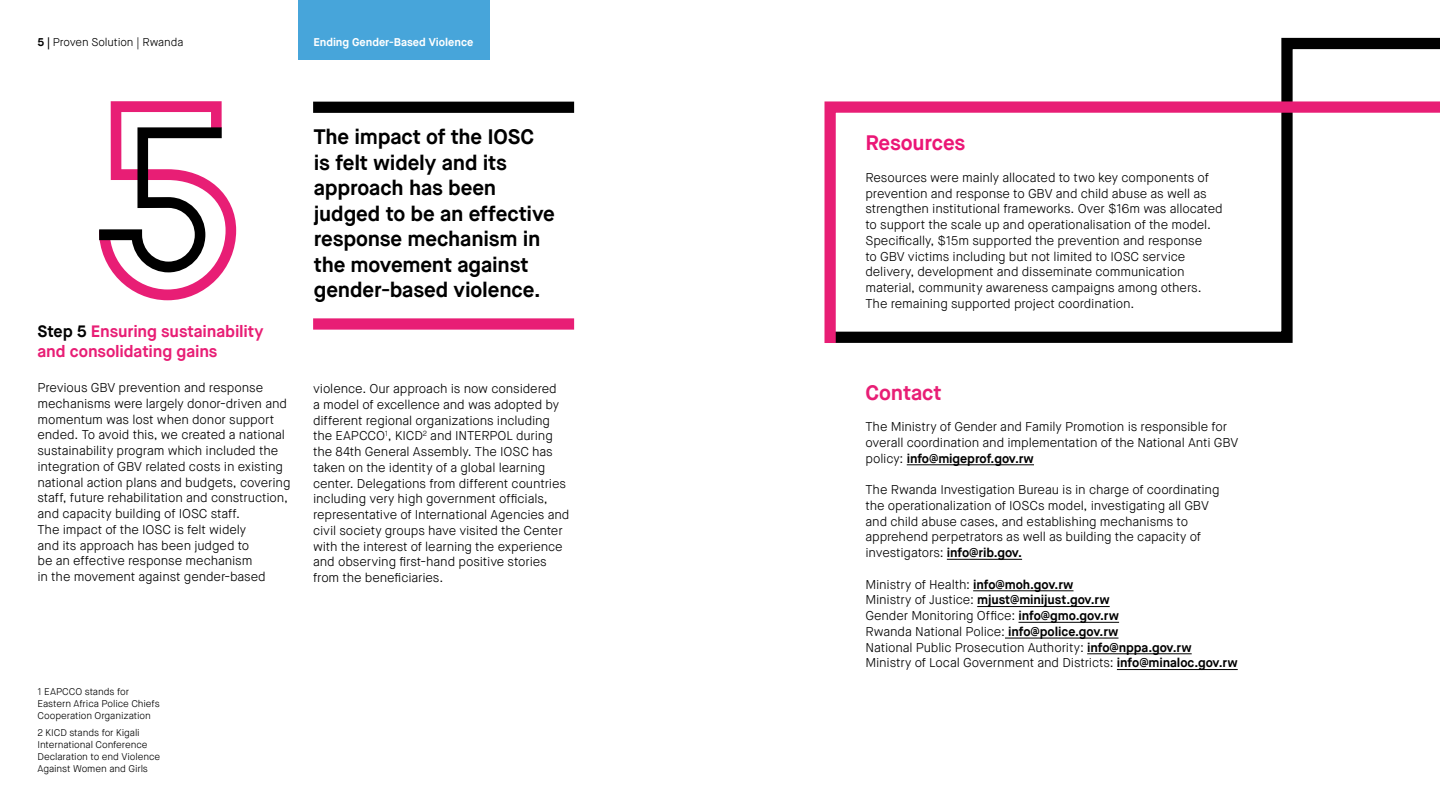
<style>
.page{position:relative;width:1440px;height:810px;background:#fff}
.page>*{position:absolute;margin:0;border:0;box-sizing:border-box;transform-origin:0 0}
.HFS_Headers__large_i{font:700 21px/25.5px "Maison Neue";letter-spacing:-.01em;color:#000}
.HFS_Headers__large_i-2{font:700 21px "Maison Neue";letter-spacing:-.01em;color:#eb1676}
.HFS_Headers__large_i-3{font:700 21px "Maison Neue";letter-spacing:-.005em;color:#e81e75}
.HFS_Smaller_heading{font:700 16.5px/19.8px "Maison Neue";letter-spacing:-.01em;color:#e81e75}
.Body_copy{font:300 12.75px/15.8px "Maison Neue";letter-spacing:-.01em;color:#000}
.Body_copy-2{font:700 12.75px "Maison Neue";letter-spacing:-.01em;color:#000}
.t1{font:700 11.25px "Maison Neue";letter-spacing:-.005em;color:#fff}
.t2{font:300 11.25px "Maison Neue";letter-spacing:-.01em;color:#000}
.Sources{font:300 9.75px/12px "Maison Neue";letter-spacing:-.01em;color:#000}
.s1{font-weight:700}
.s2{color:#000}
.s3{font-weight:300}
</style>
<div class="page">
<div style="left:298px;top:0;width:192px;height:59px;background:#47a5da"></div>
<svg style="left:99px;top:101px;width:137px;height:199px"></svg>
<div style="left:313px;top:102px;width:261px;height:11px;background:#000"></div>
<div style="left:313px;top:318px;width:261px;height:12px;background:#e81e75"></div>
<svg style="left:1281px;top:37px;width:159px;height:59px"></svg>
<svg style="left:824px;top:96px;width:616px;height:247px"></svg>
<hr style="left:907px;top:464px;width:127px;height:1px;background:#000">
<hr style="left:947px;top:559px;width:75px;height:1px;background:#000">
<hr style="left:973px;top:590px;width:101px;height:1px;background:#000">
<hr style="left:977px;top:606px;width:133px;height:1px;background:#000">
<hr style="left:1019px;top:622px;width:100px;height:1px;background:#000">
<hr style="left:1005px;top:638px;width:114px;height:1px;background:#000">
<hr style="left:1087px;top:653px;width:105px;height:1px;background:#000">
<hr style="left:1117px;top:669px;width:121px;height:1px;background:#000">
<p class="t2" style="left:38px;top:35px;width:147px"><span class="s1">5 |</span> Proven Solution | Rwanda</p>
<p class="t1" style="left:314px;top:35px;width:161px">Ending Gender-Based Violence</p>
<p class="HFS_Smaller_heading" style="left:38px;top:321px;width:228px"><span class="s2">Step 5</span> Ensuring sustainability and consolidating gains</p>
<p class="Body_copy" style="left:38px;top:380px;width:255px">Previous GBV prevention and response mechanisms were largely donor-driven and momentum was lost when donor support ended. To avoid this, we created a national sustainability program which included the integration of GBV related costs in existing national action plans and budgets, covering staff, future rehabilitation and construction, and capacity building of IOSC staff.</p>
<p class="Body_copy" style="left:38px;top:522px;width:230px">The impact of the IOSC is felt widely and its approach has been judged to be an effective response mechanism in the movement against gender-based</p>
<p class="Sources" style="left:38px;top:685px;width:124px">1 EAPCCO stands for<br>Eastern Africa Police Chiefs<br>Cooperation Organization</p>
<p class="Sources" style="left:38px;top:727px;width:124px">2 KICD stands for Kigali<br>International Conference<br>Declaration to end Violence<br>Against Women and Girls</p>
<p class="HFS_Headers__large_i" style="left:314px;top:125px;width:242px">The impact of the IOSC is felt widely and its approach has been judged to be an effective response mechanism in the movement against gender-based violence.</p>
<p class="HFS_Headers__large_i-2" style="left:866px;top:130px;width:101px">Resources</p>
<p class="Body_copy" style="left:866px;top:170px;width:359px">Resources were mainly allocated to two key components of prevention and response to GBV and child abuse as well as strengthen institutional frameworks. Over $16m was allocated to support the scale up and operationalisation of the model.<br>Specifically, $15m supported the prevention and response<br>to GBV victims including but not limited to IOSC service delivery, development and disseminate communication material, community awareness campaigns among others.<br>The remaining supported project coordination.</p>
<p class="Body_copy" style="left:313px;top:381px;width:258px">violence. Our approach is now considered<br>a model of excellence and was adopted by different regional organizations including the EAPCCO<sup>1</sup>, KICD<sup>2</sup> and INTERPOL during the 84th General Assembly. The IOSC has taken on the identity of a global learning center. Delegations from different countries including very high government officials, representative of International Agencies and civil society groups have visited the Center with the interest of learning the experience and observing first-hand positive stories from the beneficiaries.</p>
<p class="HFS_Headers__large_i-3" style="left:866px;top:379px;width:78px">Contact</p>
<p class="Body_copy" style="left:866px;top:419px;width:375px">The Ministry of Gender and Family Promotion is responsible for overall coordination and implementation of the National Anti GBV policy: <span class="s1">info@migeprof.gov.rw</span></p>
<p class="Body_copy" style="left:866px;top:482px;width:356px">The Rwanda Investigation Bureau is in charge of coordinating the operationalization of IOSCs model, investigating all GBV and child abuse cases, and establishing mechanisms to apprehend perpetrators as well as building the capacity of investigators: <span class="s1">info@rib.gov.</span></p>
<p class="Body_copy" style="left:866px;top:576px;width:210px">Ministry of Health: <span class="s1">info@moh.gov.rw</span></p>
<p class="Body_copy-2" style="left:866px;top:592px;width:246px"><span class="s3">Ministry of Justice:</span> mjust@minijust.gov.rw</p>
<p class="Body_copy" style="left:866px;top:608px;width:255px">Gender Monitoring Office: <span class="s1">info@gmo.gov.rw</span></p>
<p class="Body_copy" style="left:866px;top:624px;width:255px">Rwanda National Police: <span class="s1">info@police.gov.rw</span></p>
<p class="Body_copy" style="left:866px;top:639px;width:328px">National Public Prosecution Authority: <span class="s1">info@nppa.gov.rw</span></p>
<p class="Body_copy" style="left:866px;top:655px;width:374px">Ministry of Local Government and Districts: <span class="s1">info@minaloc.gov.rw</span></p>
</div>
